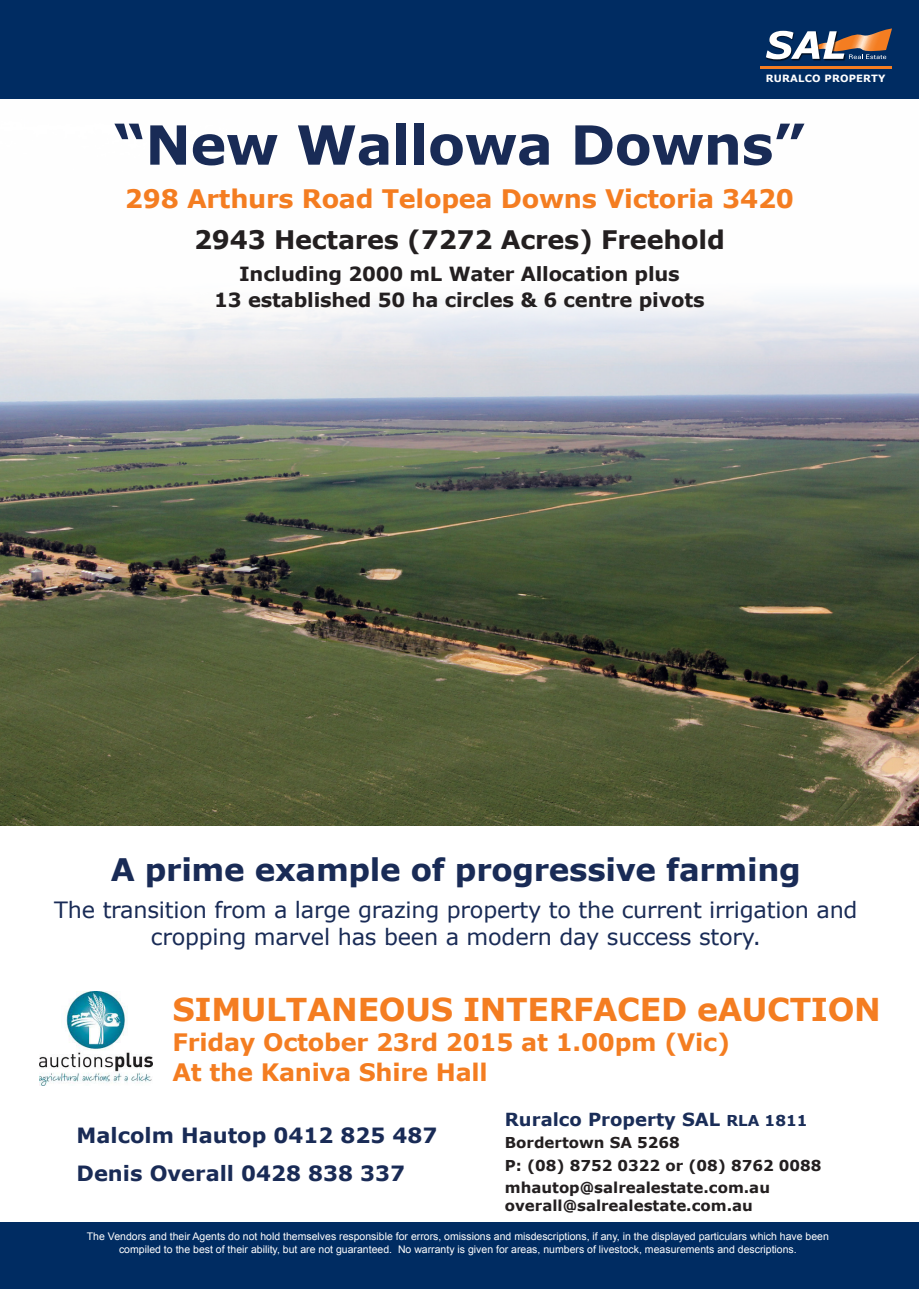
<style>
.page{position:relative;width:919px;height:1289px;background:#fff}
.page>*{position:absolute;margin:0;border:0;box-sizing:border-box;transform-origin:0 0}
.t1{font:700 54px "Verdana";letter-spacing:-.01em;color:#192b56}
.t2{font:700 31.5px "Verdana";letter-spacing:-.01em;color:#f47d21}
.t3{font:700 31.05px "Verdana";letter-spacing:-.01em;color:#192b56}
.t4{font:700 25.5px "Verdana";letter-spacing:-.01em;color:#f47d21}
.t5{font:700 25.5px "Verdana";letter-spacing:-.01em;color:#231f20}
.t6{font:700 24px "Verdana";letter-spacing:-.01em;color:#f47d21}
.t7{font:22.35px/26.8px "Verdana";letter-spacing:-.01em;color:#192b56;text-align:center}
.t8{font:700 21px "Verdana";color:#192b56}
.t9{font:700 19.5px "Verdana";letter-spacing:-.01em;color:#231f20}
.t10{font:700 18px "Verdana";color:#1a2d58}
.t11{font:700 15px "Verdana";color:#231f20}
.t12{font:10.5px "Arial";color:#fff}
.t13{font:700 10.05px "Verdana";letter-spacing:.02em;color:#fff}
.s1{font-size:15px}
</style>
<div class="page">
<div style="left:0;top:0;width:918px;height:99px;background:#002c62"></div>
<hr style="left:760px;top:66px;width:131px;height:2px;background:#f47d21">
<img style="left:767px;top:59px;width:78px;height:2px">
<svg style="left:766px;top:29px;width:125px;height:30px"></svg>
<img style="left:0;top:294px;width:918px;height:531px">
<div style="left:0;top:1222px;width:918px;height:66px;background:#002c62"></div>
<img style="left:39px;top:991px;width:113px;height:94px">
<p class="t13" style="left:765px;top:72px;width:121px">RURALCO PROPERTY</p>
<p class="t1" style="left:114px;top:107px;width:692px">“New Wallowa Downs”</p>
<p class="t4" style="left:125px;top:181px;width:670px">298 Arthurs Road Telopea Downs Victoria 3420</p>
<p class="t5" style="left:194px;top:222px;width:532px">2943 Hectares (7272 Acres) Freehold</p>
<p class="t9" style="left:239px;top:260px;width:442px">Including 2000 mL Water Allocation plus</p>
<p class="t9" style="left:214px;top:286px;width:492px">13 established 50 ha circles &amp; 6 centre pivots</p>
<p class="t3" style="left:111px;top:847px;width:691px">A prime example of progressive farming</p>
<p class="t7" style="left:54px;top:895px;width:804px">The transition from a large grazing property to the current irrigation and cropping marvel has been a modern day success story.</p>
<p class="t2" style="left:172px;top:986px;width:710px">SIMULTANEOUS INTERFACED eAUCTION</p>
<p class="t6" style="left:172px;top:1024px;width:559px">Friday October 23rd 2015 at 1.00pm (Vic)</p>
<p class="t6" style="left:172px;top:1054px;width:317px">At the Kaniva Shire Hall</p>
<p class="t8" style="left:77px;top:1120px;width:362px">Malcolm Hautop 0412 825 487</p>
<p class="t8" style="left:77px;top:1158px;width:330px">Denis Overall 0428 838 337</p>
<p class="t10" style="left:505px;top:1106px;width:304px">Ruralco Property SAL <span class="s1">RLA 1811</span></p>
<p class="t11" style="left:505px;top:1132px;width:176px">Bordertown SA 5268</p>
<p class="t11" style="left:505px;top:1154px;width:318px">P: (08) 8752 0322 or (08) 8762 0088</p>
<p class="t11" style="left:505px;top:1176px;width:266px">mhautop@salrealestate.com.au</p>
<p class="t11" style="left:505px;top:1194px;width:249px">overall@salrealestate.com.au</p>
<p class="t12" style="left:87px;top:1229px;width:743px">The Vendors and their Agents do not hold themselves responsible for errors, omissions and misdescriptions, if any, in the displayed particulars which have been</p>
<p class="t12" style="left:119px;top:1242px;width:679px">compiled to the best of their ability, but are not guaranteed. No warranty is given for areas, numbers of livestock, measurements and descriptions.</p>
</div>
